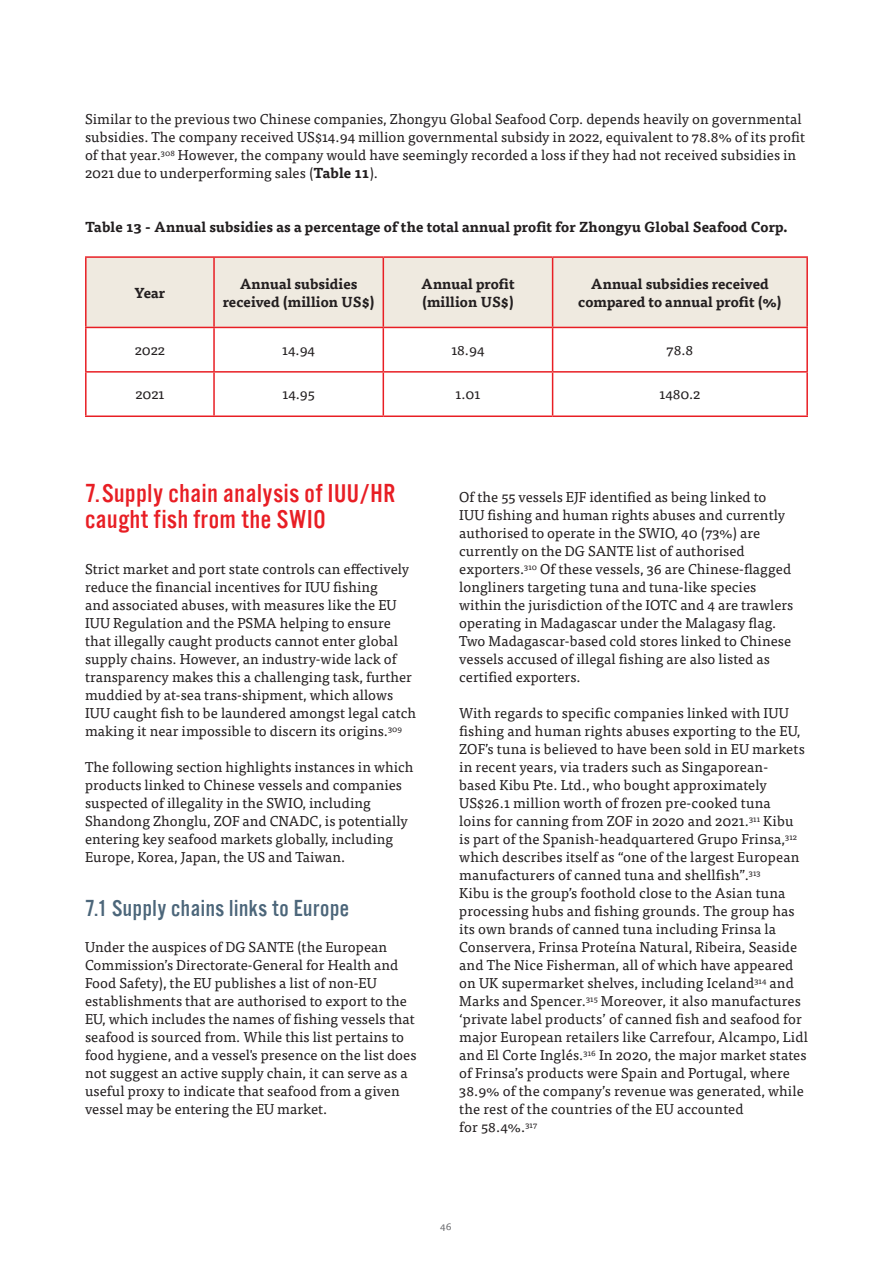
<style>
.page{position:relative;width:893px;height:1263px;background:#fff}
.page>*{position:absolute;margin:0;border:0;box-sizing:border-box;transform-origin:0 0}
.t1{font:27px/25.5px "Alternate Got No 3 D";letter-spacing:.025em;color:#e81e24}
.title_-_small_-_blue{font:24px "Alternate Got No 3 D";letter-spacing:.025em;color:#4c667a}
.t2{font:14.25px/18px "Tisa Pro";letter-spacing:.005em;color:#231f20}
.t3{font:700 14.25px/18px "Tisa Pro";color:#231f20;text-align:center}
.t4{font:10.5px "Tisa Pro";color:#6c6d70}
.s1{font-weight:700}
</style>
<div class="page">
<div style="left:87px;top:258px;width:719px;height:69px;background:#efeae0"></div>
<hr style="left:85px;top:256px;width:129px;height:2px;background:#e81e24">
<hr style="left:85px;top:258px;width:2px;height:69px;background:#e81e24">
<hr style="left:214px;top:256px;width:169px;height:2px;background:#e81e24">
<hr style="left:213px;top:258px;width:2px;height:69px;background:#e81e24">
<hr style="left:383px;top:256px;width:170px;height:2px;background:#e81e24">
<hr style="left:383px;top:258px;width:1px;height:69px;background:#e81e24">
<hr style="left:553px;top:256px;width:255px;height:2px;background:#e81e24">
<hr style="left:552px;top:258px;width:1px;height:69px;background:#e81e24">
<hr style="left:806px;top:258px;width:2px;height:69px;background:#e81e24">
<hr style="left:85px;top:327px;width:129px;height:1px;background:#e81e24">
<hr style="left:85px;top:328px;width:2px;height:43px;background:#e81e24">
<hr style="left:214px;top:327px;width:169px;height:1px;background:#e81e24">
<hr style="left:213px;top:328px;width:2px;height:43px;background:#e81e24">
<hr style="left:383px;top:327px;width:170px;height:1px;background:#e81e24">
<hr style="left:383px;top:328px;width:1px;height:43px;background:#e81e24">
<hr style="left:553px;top:327px;width:255px;height:1px;background:#e81e24">
<hr style="left:552px;top:328px;width:1px;height:43px;background:#e81e24">
<hr style="left:806px;top:328px;width:2px;height:43px;background:#e81e24">
<hr style="left:85px;top:371px;width:129px;height:2px;background:#e81e24">
<hr style="left:85px;top:373px;width:2px;height:42px;background:#e81e24">
<hr style="left:214px;top:371px;width:169px;height:2px;background:#e81e24">
<hr style="left:213px;top:373px;width:2px;height:42px;background:#e81e24">
<hr style="left:383px;top:371px;width:170px;height:2px;background:#e81e24">
<hr style="left:383px;top:373px;width:1px;height:42px;background:#e81e24">
<hr style="left:553px;top:371px;width:255px;height:2px;background:#e81e24">
<hr style="left:552px;top:373px;width:1px;height:42px;background:#e81e24">
<hr style="left:806px;top:373px;width:2px;height:42px;background:#e81e24">
<hr style="left:85px;top:415px;width:129px;height:2px;background:#e81e24">
<hr style="left:214px;top:415px;width:169px;height:2px;background:#e81e24">
<hr style="left:383px;top:415px;width:170px;height:2px;background:#e81e24">
<hr style="left:553px;top:415px;width:255px;height:2px;background:#e81e24">
<p class="t2" style="left:85px;top:109px;width:721px">Similar to the previous two Chinese companies, Zhongyu Global Seafood Corp. depends heavily on governmental subsidies. The company received US$14.94 million governmental subsidy in 2022, equivalent to 78.8% of its profit of that year.<sup>308</sup> However, the company would have seemingly recorded a loss if they had not received subsidies in 2021 due to underperforming sales (<span class="s1">Table 11</span>).</p>
<p class="t3" style="left:85px;top:217px;width:704px">Table 13 - Annual subsidies as a percentage of the total annual profit for Zhongyu Global Seafood Corp.</p>
<p class="t3" style="left:135px;top:283px;width:32px">Year</p>
<p class="t3" style="left:223px;top:274px;width:153px">Annual subsidies received (million US$)</p>
<p class="t3" style="left:421px;top:274px;width:95px;text-align:left">Annual profit (million US$)</p>
<p class="t3" style="left:578px;top:274px;width:205px">Annual subsidies received compared to annual profit (%)</p>
<p class="t2" style="left:135px;top:340px;width:32px">2022</p>
<p class="t2" style="left:282px;top:340px;width:34px">14.94</p>
<p class="t2" style="left:451px;top:340px;width:35px">18.94</p>
<p class="t2" style="left:667px;top:340px;width:28px">78.8</p>
<p class="t2" style="left:135px;top:384px;width:30px">2021</p>
<p class="t2" style="left:283px;top:384px;width:34px">14.95</p>
<p class="t2" style="left:456px;top:384px;width:26px">1.01</p>
<p class="t2" style="left:659px;top:384px;width:42px">1480.2</p>
<p class="t1" style="left:85px;top:481px;width:312px">7.Supply chain analysis of IUU/HR caught fish from the SWIO</p>
<p class="t2" style="left:85px;top:559px;width:332px">Strict market and port state controls can effectively reduce the financial incentives for IUU fishing<br>and associated abuses, with measures like the EU IUU Regulation and the PSMA helping to ensure that illegally caught products cannot enter global supply chains. However, an industry-wide lack of transparency makes this a challenging task, further muddied by at-sea trans-shipment, which allows IUU caught fish to be laundered amongst legal catch making it near impossible to discern its origins.<sup>309</sup></p>
<p class="t2" style="left:85px;top:757px;width:330px">The following section highlights instances in which products linked to Chinese vessels and companies suspected of illegality in the SWIO, including Shandong Zhonglu, ZOF and CNADC, is potentially entering key seafood markets globally, including Europe, Korea, Japan, the US and Taiwan.</p>
<p class="title_-_small_-_blue" style="left:85px;top:896px;width:266px">7.1 Supply chains links to Europe</p>
<p class="t2" style="left:85px;top:937px;width:333px">Under the auspices of DG SANTE (the European Commission’s Directorate-General for Health and Food Safety), the EU publishes a list of non-EU establishments that are authorised to export to the EU, which includes the names of fishing vessels that seafood is sourced from. While this list pertains to food hygiene, and a vessel's presence on the list does not suggest an active supply chain, it can serve as a useful proxy to indicate that seafood from a given vessel may be entering the EU market.</p>
<p class="t2" style="left:459px;top:487px;width:336px">Of the 55 vessels EJF identified as being linked to IUU fishing and human rights abuses and currently authorised to operate in the SWIO, 40 (73%) are currently on the DG SANTE list of authorised exporters.<sup>310</sup> Of these vessels, 36 are Chinese-flagged longliners targeting tuna and tuna-like species within the jurisdiction of the IOTC and 4 are trawlers operating in Madagascar under the Malagasy flag.<br>Two Madagascar-based cold stores linked to Chinese vessels accused of illegal fishing are also listed as certified exporters.</p>
<p class="t2" style="left:459px;top:703px;width:350px">With regards to specific companies linked with IUU fishing and human rights abuses exporting to the EU, ZOF’s tuna is believed to have been sold in EU markets in recent years, via traders such as Singaporean&shy;based Kibu Pte. Ltd., who bought approximately US$26.1 million worth of frozen pre-cooked tuna<br>loins for canning from ZOF in 2020 and 2021.<sup>311</sup> Kibu<br>is part of the Spanish-headquartered Grupo Frinsa,<sup>312 </sup>which describes itself as “one of the largest European manufacturers of canned tuna and shellfish”.<sup>313<br></sup>Kibu is the group’s foothold close to the Asian tuna processing hubs and fishing grounds. The group has its own brands of canned tuna including Frinsa la Conservera, Frinsa Proteína Natural, Ribeira, Seaside and The Nice Fisherman, all of which have appeared on UK supermarket shelves, including Iceland<sup>314</sup> and Marks and Spencer.<sup>315</sup> Moreover, it also manufactures ‘private label products’ of canned fish and seafood for major European retailers like Carrefour, Alcampo, Lidl and El Corte Inglés.<sup>316</sup> In 2020, the major market states of Frinsa’s products were Spain and Portugal, where 38.9% of the company’s revenue was generated, while the rest of the countries of the EU accounted<br>for 58.4%.<sup>317</sup></p>
<p class="t4" style="left:440px;top:1218px;width:13px">46</p>
</div>
